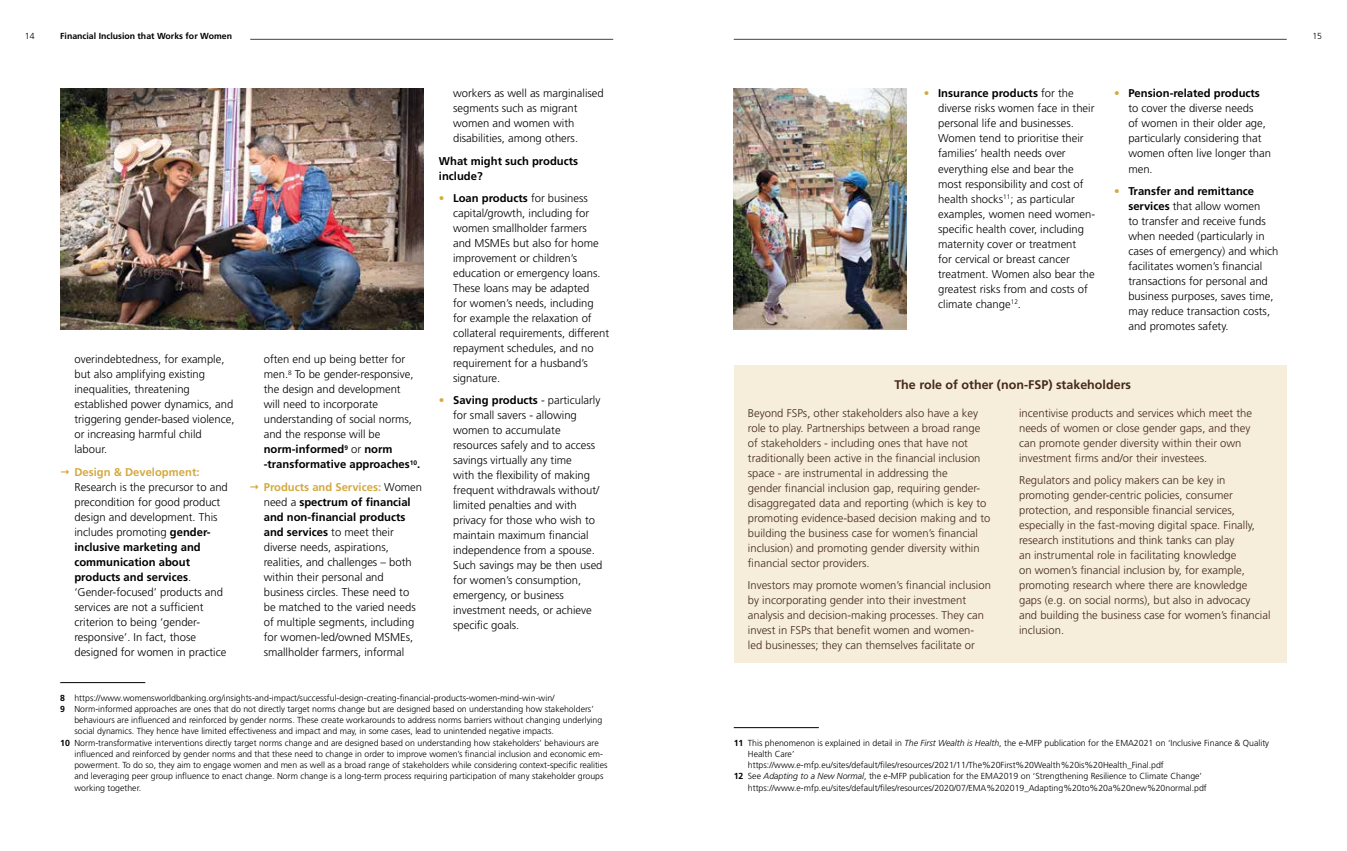
<style>
.page{position:relative;width:1347px;height:851px;background:#fff}
.page>*{position:absolute;margin:0;border:0;box-sizing:border-box;transform-origin:0 0}
.t1{font:700 12.5px "Frutiger";color:#432918}
.t2{font:300 11.25px/15px "Frutiger";color:#000}
.t3{font:300 11.25px/15px "Frutiger";color:#432918}
.t4{font:700 11.25px/15px "Frutiger";color:#000}
.t5{font:700 11.25px "Frutiger";color:#d5a93f}
.t6{font:300 8.75px "Frutiger";color:#000}
.t7{font:700 8.75px "Frutiger";color:#000}
.s1{font-weight:700}
.s2{font-weight:700;color:#d5a93f}
.s3{color:#d5a93f}
.s4{font-style:italic}
</style>
<div class="page">
<img style="left:60px;top:89px;width:364px;height:241px">
<hr style="left:60px;top:682px;width:85px;height:1px;background:#000">
<div style="left:733px;top:365px;width:553px;height:298px;background:#f7eddb"></div>
<hr style="left:733px;top:727px;width:86px;height:1px;background:#000">
<img style="left:733px;top:89px;width:173px;height:241px">
<hr style="left:250px;top:39px;width:363px;height:1px;background:#424241">
<hr style="left:733px;top:39px;width:553px;height:1px;background:#424241">
<p class="t6" style="left:25px;top:31px;width:11px">14</p>
<p class="t7" style="left:60px;top:31px;width:173px">Financial Inclusion that Works for Women</p>
<p class="t6" style="left:1312px;top:31px;width:11px">15</p>
<p class="t2" style="left:74px;top:352px;width:162px">overindebtedness, for example, but also amplifying existing inequalities, threatening established power dynamics, and triggering gender-based violence, or increasing harmful child labour.</p>
<p class="t5" style="left:74px;top:465px;width:127px">Design &amp; Development:</p>
<p class="t2" style="left:74px;top:479px;width:155px">Research is the precursor to and precondition for good product design and development. This includes promoting <span class="s1">gender&shy;inclusive marketing and communication about products and services</span>. ‘Gender-focused’ products and services are not a sufficient criterion to being ‘gender&shy;responsive’. In fact, those designed for women in practice</p>
<p class="t2" style="left:264px;top:352px;width:158px">often end up being better for men.<sup>8</sup> To be gender-responsive, the design and development<br>will need to incorporate understanding of social norms, and the response will be <span class="s1">norm-informed</span><sup>9</sup> or <span class="s1">norm -transformative approaches</span><sup>10</sup><span class="s1">.</span></p>
<p class="t2" style="left:264px;top:479px;width:160px"><span class="s2">Products and Services:</span> Women need a <span class="s1">spectrum of financial and non-financial products and services</span> to meet their diverse needs, aspirations, realities, and challenges – both within their personal and business circles. These need to be matched to the varied needs of multiple segments, including for women-led/owned MSMEs, smallholder farmers, informal</p>
<p class="t2" style="left:453px;top:86px;width:152px">workers as well as marginalised segments such as migrant women and women with disabilities, among others.</p>
<p class="t4" style="left:439px;top:153px;width:141px">What might such products include?</p>
<p class="t2" style="left:453px;top:190px;width:158px;text-indent:-14px"><span class="s3">•</span> <span class="s1">Loan products</span> for business capital/growth, including for women smallholder farmers<br>and MSMEs but also for home improvement or children’s education or emergency loans.<br>These loans may be adapted<br>for women’s needs, including for example the relaxation of collateral requirements, different repayment schedules, and no requirement for a husband’s signature.</p>
<p class="t2" style="left:453px;top:392px;width:151px;text-indent:-14px"><span class="s3">•</span> <span class="s1">Saving products</span> - particularly for small savers - allowing women to accumulate resources safely and to access savings virtually any time<br>with the flexibility of making frequent withdrawals without/ limited penalties and with privacy for those who wish to maintain maximum financial independence from a spouse.<br>Such savings may be then used for women’s consumption, emergency, or business investment needs, or achieve specific goals.</p>
<p class="t6" style="left:60px;top:692px;width:496px"><span class="s1">8</span> https://www.womensworldbanking.org/insights-and-impact/successful-design-creating-financial-products-women-mind-win-win/</p>
<p class="t6" style="left:60px;top:703px;width:535px"><span class="s1">9</span> Norm-informed approaches are ones that do not directly target norms change but are designed based on understanding how stakeholders’</p>
<p class="t6" style="left:74px;top:715px;width:529px">behaviours are influenced and reinforced by gender norms. These create workarounds to address norms barriers without changing underlying</p>
<p class="t6" style="left:74px;top:726px;width:481px">social dynamics. They hence have limited effectiveness and impact and may, in some cases, lead to unintended negative impacts.</p>
<p class="t6" style="left:60px;top:737px;width:540px"><span class="s1">10</span> Norm-transformative interventions directly target norms change and are designed based on understanding how stakeholders’ behaviours are</p>
<p class="t6" style="left:74px;top:748px;width:530px">influenced and reinforced by gender norms and that these need to change in order to improve women’s financial inclusion and economic em-</p>
<p class="t6" style="left:74px;top:760px;width:535px">powerment. To do so, they aim to engage women and men as well as a broad range of stakeholders while considering context-specific realities</p>
<p class="t6" style="left:74px;top:771px;width:530px">and leveraging peer group influence to enact change. Norm change is a long-term process requiring participation of many stakeholder groups</p>
<p class="t6" style="left:74px;top:782px;width:68px">working together.</p>
<p class="t2" style="left:938px;top:86px;width:158px;text-indent:-14px"><span class="s3">•</span> <span class="s1">Insurance products</span> for the diverse risks women face in their personal life and businesses.<br>Women tend to prioritise their families’ health needs over everything else and bear the most responsibility and cost of health shocks<sup>11</sup>; as particular examples, women need women&shy;specific health cover, including maternity cover or treatment<br>for cervical or breast cancer treatment. Women also bear the greatest risks from and costs of climate change<sup>12</sup>.</p>
<p class="t2" style="left:1128px;top:86px;width:144px;text-indent:-14px"><span class="s3">•</span> <span class="s1">Pension-related products </span>to cover the diverse needs<br>of women in their older age, particularly considering that women often live longer than men.</p>
<p class="t2" style="left:1128px;top:183px;width:152px;text-indent:-14px"><span class="s3">•</span> <span class="s1">Transfer and remittance services</span> that allow women<br>to transfer and receive funds when needed (particularly in cases of emergency) and which facilitates women’s financial transactions for personal and business purposes, saves time, may reduce transaction costs, and promotes safety.</p>
<p class="t1" style="left:894px;top:377px;width:238px">The role of other (non-FSP) stakeholders</p>
<p class="t3" style="left:748px;top:405px;width:244px">Beyond FSPs, other stakeholders also have a key role to play. Partnerships between a broad range of stakeholders - including ones that have not traditionally been active in the financial inclusion space - are instrumental in addressing the<br>gender financial inclusion gap, requiring gender&shy;disaggregated data and reporting (which is key to promoting evidence-based decision making and to building the business case for women’s financial inclusion) and promoting gender diversity within financial sector providers.</p>
<p class="t3" style="left:748px;top:577px;width:244px">Investors may promote women’s financial inclusion by incorporating gender into their investment analysis and decision-making processes. They can invest in FSPs that benefit women and women&shy;led businesses; they can themselves facilitate or</p>
<p class="t3" style="left:1019px;top:405px;width:234px">incentivise products and services which meet the needs of women or close gender gaps, and they can promote gender diversity within their own investment firms and/or their investees.</p>
<p class="t3" style="left:1019px;top:472px;width:253px">Regulators and policy makers can be key in promoting gender-centric policies, consumer protection, and responsible financial services, especially in the fast-moving digital space. Finally, research institutions and think tanks can play<br>an instrumental role in facilitating knowledge<br>on women’s financial inclusion by, for example, promoting research where there are knowledge gaps (e.g. on social norms), but also in advocacy and building the business case for women’s financial inclusion.</p>
<p class="t6" style="left:733px;top:737px;width:537px"><span class="s1">11</span> This phenomenon is explained in detail in <span class="s4">The First Wealth is Health</span>, the e-MFP publication for the EMA2021 on ‘Inclusive Finance &amp; Quality</p>
<p class="t6" style="left:748px;top:748px;width:48px">Health Care’</p>
<p class="t6" style="left:748px;top:760px;width:417px">https://www.e-mfp.eu/sites/default/files/resources/2021/11/The%20First%20Wealth%20is%20Health_Final.pdf</p>
<p class="t6" style="left:733px;top:771px;width:470px"><span class="s1">12</span> See <span class="s4">Adapting to a New Normal</span>, the e-MFP publication for the EMA2019 on ‘Strengthening Resilience to Climate Change’</p>
<p class="t6" style="left:748px;top:782px;width:460px">https://www.e-mfp.eu/sites/default/files/resources/2020/07/EMA%202019_Adapting%20to%20a%20new%20normal.pdf</p>
</div>
